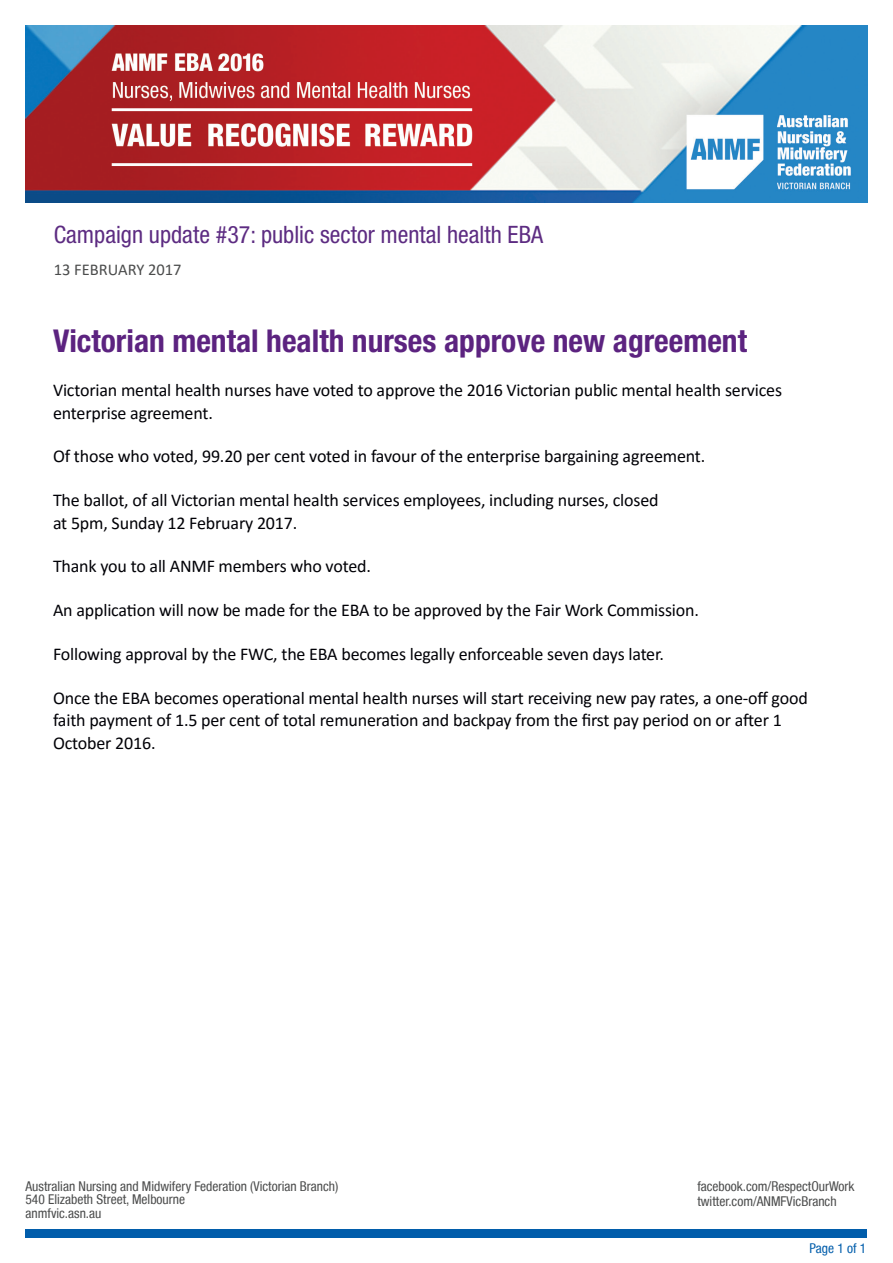
<style>
.page{position:relative;width:893px;height:1263px;background:#fff}
.page>*{position:absolute;margin:0;border:0;box-sizing:border-box;transform-origin:0 0}
.t1{font:700 condensed 31.5px "Helvetica Neue LT Std";color:#5c2380}
.t2{font:condensed 24px "Helvetica Neue LT Std";color:#5d2c82}
.t3{font:18px/22.5px "Calibri";letter-spacing:-.01em;color:#000006}
.t4{font:16.5px "Calibri";color:#4b4c4c}
.t5{font:condensed 13.5px "Helvetica Neue LT";color:#4b4c4c}
.t6{font:condensed 13.5px "Helvetica Neue LT";color:#015dab}
</style>
<div class="page">
<img style="left:26px;top:26px;width:841px;height:176px">
<div style="left:26px;top:1229px;width:841px;height:8px;background:#015dab"></div>
<p class="t2" style="left:54px;top:220px;width:491px">Campaign update #37: public sector mental health EBA</p>
<p class="t4" style="left:54px;top:258px;width:129px">13 FEBRUARY 2017</p>
<p class="t1" style="left:53px;top:322px;width:695px">Victorian mental health nurses approve new agreement</p>
<p class="t3" style="left:53px;top:378px;width:731px">Victorian mental health nurses have voted to approve the 2016 Victorian public mental health services enterprise agreement.</p>
<p class="t3" style="left:53px;top:445px;width:654px">Of those who voted, 99.20 per cent voted in favour of the enterprise bargaining agreement.</p>
<p class="t3" style="left:53px;top:488px;width:607px">The ballot, of all Victorian mental health services employees, including nurses, closed at 5pm, Sunday 12 February 2017.</p>
<p class="t3" style="left:53px;top:555px;width:319px">Thank you to all ANMF members who voted.</p>
<p class="t3" style="left:53px;top:598px;width:647px">An application will now be made for the EBA to be approved by the Fair Work Commission.</p>
<p class="t3" style="left:53px;top:642px;width:612px">Following approval by the FWC, the EBA becomes legally enforceable seven days later.</p>
<p class="t3" style="left:53px;top:686px;width:756px">Once the EBA becomes operational mental health nurses will start receiving new pay rates, a one-off good faith payment of 1.5 per cent of total remuneration and backpay from the first pay period on or after 1<br>October 2016.</p>
<p class="t5" style="left:26px;top:1178px;width:314px">Australian Nursing and Midwifery Federation (Victorian Branch)</p>
<p class="t5" style="left:26px;top:1191px;width:161px">540 Elizabeth Street, Melbourne</p>
<p class="t5" style="left:26px;top:1205px;width:77px">anmfvic.asn.au</p>
<p class="t5" style="left:697px;top:1178px;width:159px">facebook.com/RespectOurWork</p>
<p class="t5" style="left:697px;top:1193px;width:141px">twitter.com/ANMFVicBranch</p>
<p class="t6" style="left:809px;top:1240px;width:58px">Page 1 of 1</p>
</div>
